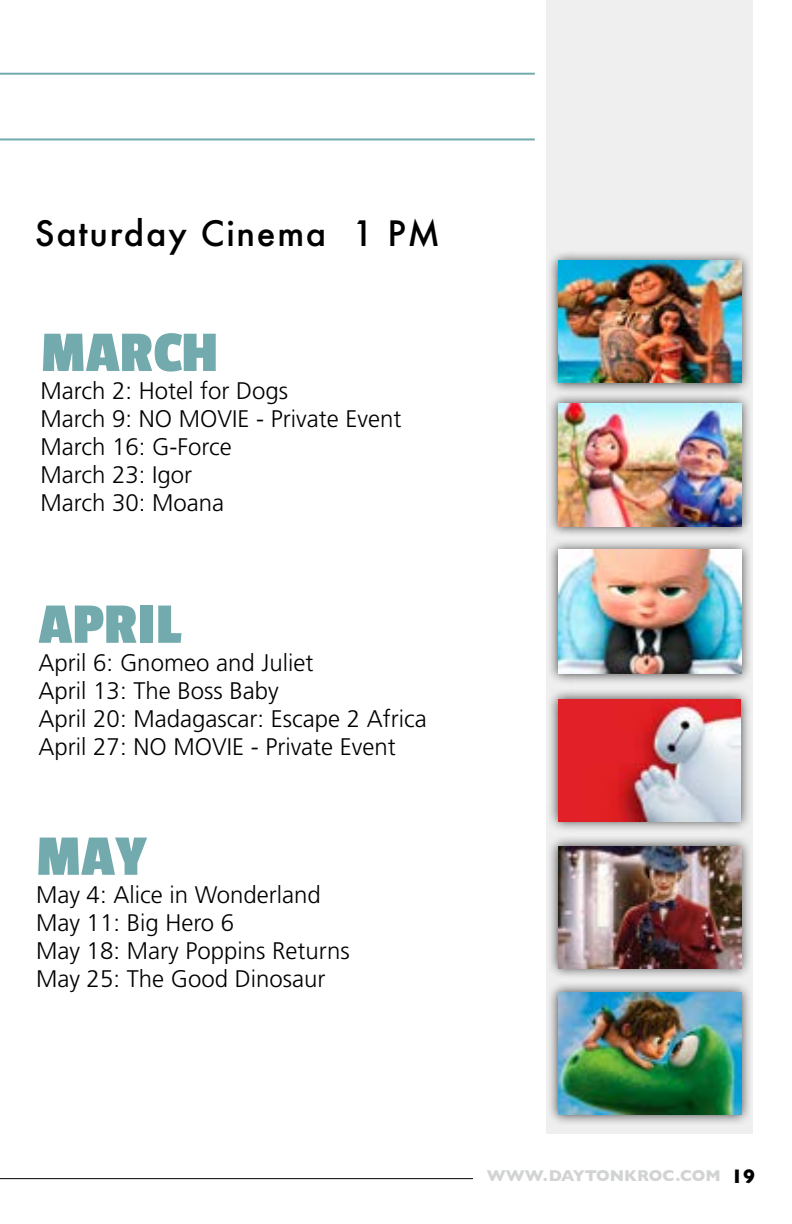
<style>
.page{position:relative;width:792px;height:1224px;background:#fff}
.page>*{position:absolute;margin:0;border:0;box-sizing:border-box;transform-origin:0 0}
.t1{font:700 60px "Passion One";color:#72aaae}
.t2{font:500 34px "Futura";letter-spacing:.05em;color:#000}
.t3{font:300 24px/28px "Frutiger";color:#000}
.t4{font:700 16px "Gill Sans";color:#d1d3d4}
.s1{font-size:20px;color:#000}
</style>
<div class="page">
<hr style="left:0;top:1178px;width:473px;height:1px;background:#000">
<hr style="left:0;top:138px;width:535px;height:2px;background:#72aaae">
<div style="left:546px;top:0;width:207px;height:1134px;background:#efeff0"></div>
<hr style="left:0;top:73px;width:535px;height:2px;background:#72aaae">
<div style="left:547px;top:250px;width:204px;height:144px;background:#000;opacity:.75"></div>
<img style="left:558px;top:261px;width:183px;height:122px">
<div style="left:547px;top:393px;width:204px;height:146px;background:#000;opacity:.75"></div>
<img style="left:558px;top:403px;width:183px;height:124px">
<div style="left:547px;top:539px;width:204px;height:146px;background:#000;opacity:.75"></div>
<img style="left:558px;top:550px;width:183px;height:123px">
<div style="left:547px;top:689px;width:204px;height:144px;background:#000;opacity:.75"></div>
<img style="left:558px;top:700px;width:183px;height:121px">
<div style="left:547px;top:836px;width:204px;height:144px;background:#000;opacity:.75"></div>
<img style="left:558px;top:846px;width:183px;height:122px">
<div style="left:547px;top:981px;width:204px;height:144px;background:#000;opacity:.75"></div>
<img style="left:558px;top:992px;width:183px;height:123px">
<h2 class="t2" style="left:35px;top:210px;width:407px">Saturday Cinema 1 PM</h2>
<h1 class="t1" style="left:41px;top:321px;width:179px">MARCH</h1>
<p class="t3" style="left:41px;top:377px;width:362px">March 2: Hotel for Dogs<br>March 9: NO MOVIE - Private Event<br>March 16: G-Force<br>March 23: Igor<br>March 30: Moana</p>
<h1 class="t1" style="left:39px;top:593px;width:144px">APRIL</h1>
<p class="t3" style="left:39px;top:648px;width:390px">April 6: Gnomeo and Juliet<br>April 13: The Boss Baby<br>April 20: Madagascar: Escape 2 Africa<br>April 27: NO MOVIE - Private Event</p>
<h1 class="t1" style="left:36px;top:825px;width:113px">MAY</h1>
<p class="t3" style="left:36px;top:880px;width:315px">May 4: Alice in Wonderland<br>May 11: Big Hero 6<br>May 18: Mary Poppins Returns<br>May 25: The Good Dinosaur</p>
<p class="t4" style="left:487px;top:1163px;width:270px">WWW.DAYTONKROC.COM <span class="s1">19</span></p>
</div>
